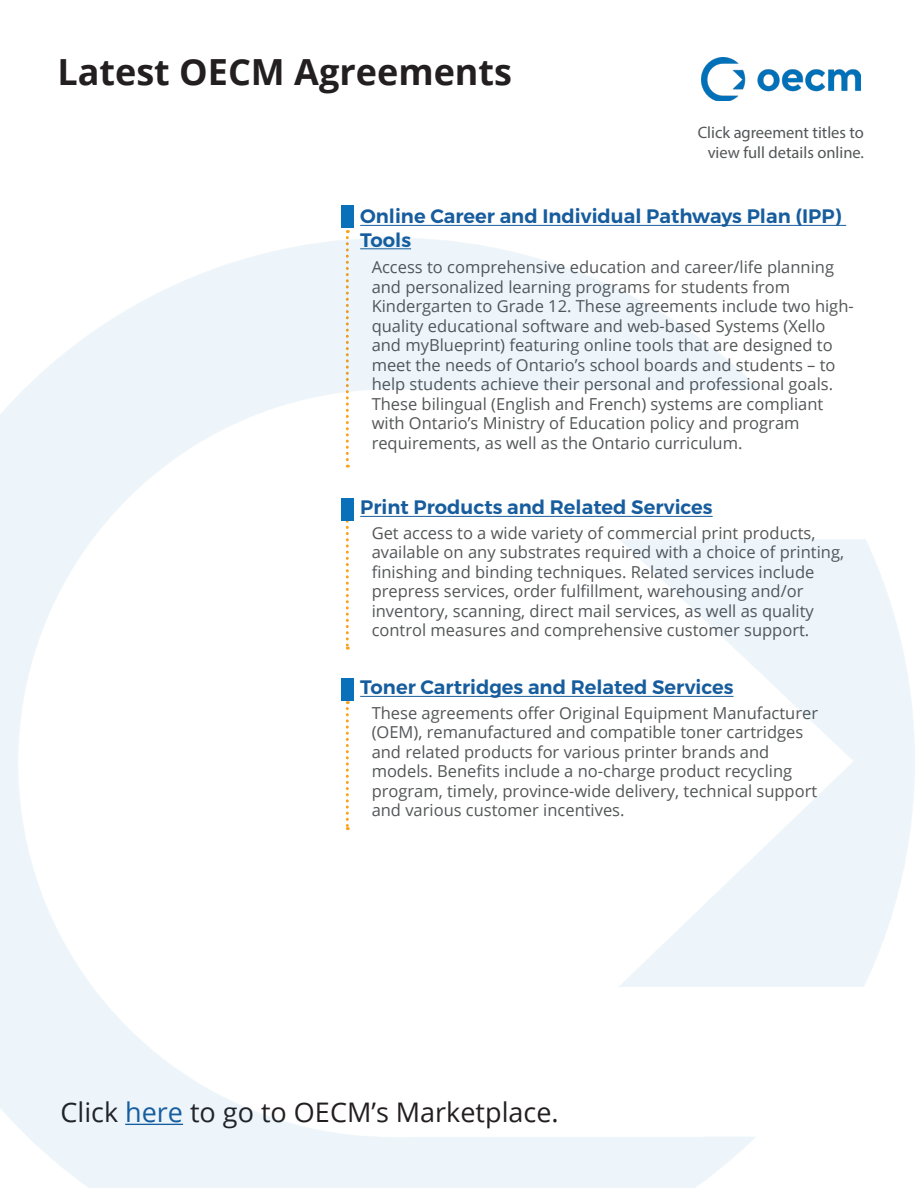
<style>
.page{position:relative;width:918px;height:1188px;background:#fff}
.page>*{position:absolute;margin:0;border:0;box-sizing:border-box;transform-origin:0 0}
.t1{font:700 36px "Open Sans";color:#231f20}
.t2{font:27px "Open Sans";color:#231f20}
.t3{font:600 19.5px "Montserrat";color:#175d9e}
.t4{font:16.5px/19.5px "Open Sans";color:#545557}
.t5{font:16.5px "Myriad Pro";color:#545557}
.s1{color:#175d9e}
</style>
<div class="page">
<img style="left:701px;top:57px;width:160px;height:43px">
<svg style="left:346px;top:230px;width:3px;height:8px"></svg>
<hr style="left:360px;top:225px;width:486px;height:1px;background:#175d9e">
<div style="left:341px;top:205px;width:13px;height:23px;background:#0970b9"></div>
<img style="left:0;top:238px;width:914px;height:950px">
<p class="t1" style="left:57px;top:46px;width:456px">Latest OECM Agreements</p>
<p class="t5" style="left:698px;top:122px;width:168px">Click agreement titles to</p>
<p class="t5" style="left:708px;top:142px;width:158px">view full details online.</p>
<p class="t3" style="left:360px;top:204px;width:483px">Online Career and Individual Pathways Plan (IPP)</p>
<p class="t3" style="left:360px;top:228px;width:52px">Tools</p>
<p class="t4" style="left:372px;top:257px;width:484px">Access to comprehensive education and career/life planning and personalized learning programs for students from Kindergarten to Grade 12. These agreements include two high&shy;quality educational software and web-based Systems (Xello and myBlueprint) featuring online tools that are designed to meet the needs of Ontario’s school boards and students – to help students achieve their personal and professional goals.<br>These bilingual (English and French) systems are compliant with Ontario’s Ministry of Education policy and program requirements, as well as the Ontario curriculum.</p>
<p class="t3" style="left:360px;top:495px;width:354px">Print Products and Related Services</p>
<p class="t4" style="left:372px;top:523px;width:474px">Get access to a wide variety of commercial print products, available on any substrates required with a choice of printing, finishing and binding techniques. Related services include prepress services, order fulfillment, warehousing and/or inventory, scanning, direct mail services, as well as quality control measures and comprehensive customer support.</p>
<p class="t3" style="left:360px;top:675px;width:375px">Toner Cartridges and Related Services</p>
<p class="t4" style="left:372px;top:703px;width:448px">These agreements offer Original Equipment Manufacturer</p>
<p class="t4" style="left:372px;top:722px;width:433px">(OEM), remanufactured and compatible toner cartridges</p>
<p class="t4" style="left:372px;top:742px;width:399px">and related products for various printer brands and</p>
<p class="t4" style="left:372px;top:761px;width:422px">models. Benefits include a no-charge product recycling</p>
<p class="t4" style="left:372px;top:781px;width:447px">program, timely, province-wide delivery, technical support</p>
<p class="t4" style="left:372px;top:800px;width:254px">and various customer incentives.</p>
<p class="t2" style="left:60px;top:1094px;width:500px">Click <span class="s1">here</span> to go to OECM’s Marketplace.</p>
</div>
